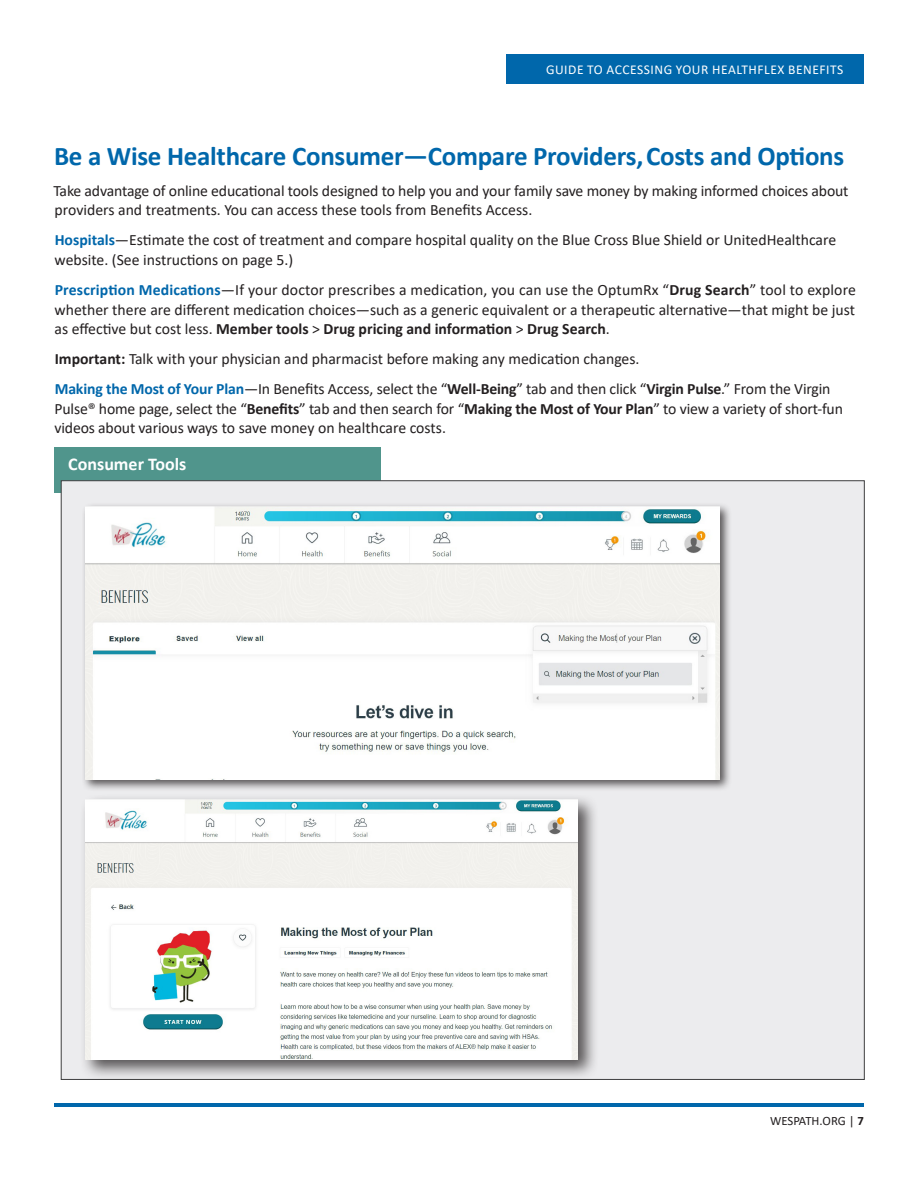
<style>
.page{position:relative;width:918px;height:1188px;background:#fff}
.page>*{position:absolute;margin:0;border:0;box-sizing:border-box;transform-origin:0 0}
.t1{font:700 27px "Calibri";letter-spacing:-.01em;color:#0067ab}
.t2{font:700 18px "Calibri";color:#fff}
.t3{font:15.75px/19.5px "Calibri";letter-spacing:-.01em;color:#231f20}
.t4{font:13.5px "Calibri";letter-spacing:.04em;color:#fff}
.t5{font:12.75px "Calibri";letter-spacing:-.005em;color:#231f20}
.s1{font-weight:700;color:#0067ab}
.s2{font-weight:700}
</style>
<div class="page">
<hr style="left:54px;top:1103px;width:810px;height:3px;background:#0067ab">
<div style="left:506px;top:54px;width:358px;height:29px;background:#0067ab"></div>
<div style="left:54px;top:447px;width:326px;height:45px;background:#50958c"></div>
<div style="left:61px;top:481px;width:804px;height:599px;background:#ececee;border:1px solid #3e3e3f"></div>
<div style="left:82px;top:503px;width:650px;height:289px;background:#231f20;opacity:.75"></div>
<img style="left:85px;top:506px;width:634px;height:273px">
<div style="left:79px;top:794px;width:520px;height:286px;background:#231f20;opacity:.75"></div>
<img style="left:85px;top:800px;width:493px;height:259px">
<p class="t4" style="left:546px;top:60px;width:299px">GUIDE TO ACCESSING YOUR HEALTHFLEX BENEFITS</p>
<p class="t1" style="left:54px;top:137px;width:792px">Be a Wise Healthcare Consumer—Compare Providers, Costs and Options</p>
<p class="t3" style="left:54px;top:180px;width:797px">Take advantage of online educational tools designed to help you and your family save money by making informed choices about providers and treatments. You can access these tools from Benefits Access.</p>
<p class="t3" style="left:55px;top:230px;width:783px"><span class="s1">Hospitals</span>—Estimate the cost of treatment and compare hospital quality on the Blue Cross Blue Shield or UnitedHealthcare website. (See instructions on page 5.)</p>
<p class="t3" style="left:54px;top:280px;width:803px;text-align:justify"><span class="s1">Prescription Medications</span>—If your doctor prescribes a medication, you can use the OptumRx “<span class="s2">Drug Search</span>” tool to explore whether there are different medication choices—such as a generic equivalent or a therapeutic alternative—that might be just as effective but cost less. <span class="s2">Member tools</span> &gt; <span class="s2">Drug pricing and information</span> &gt; <span class="s2">Drug Search</span>.</p>
<p class="t3" style="left:55px;top:349px;width:586px"><span class="s2">Important:</span> Talk with your physician and pharmacist before making any medication changes.</p>
<p class="t3" style="left:54px;top:379px;width:790px"><span class="s1">Making the Most of Your Plan</span>—In Benefits Access, select the “<span class="s2">Well-Being</span>” tab and then click “<span class="s2">Virgin Pulse</span>.” From the Virgin<br>Pulse® home page, select the “<span class="s2">Benefits</span>” tab and then search for “<span class="s2">Making the Most of Your Plan</span>” to view a variety of short-fun videos about various ways to save money on healthcare costs.</p>
<p class="t2" style="left:68px;top:451px;width:120px">Consumer Tools</p>
<p class="t5" style="left:770px;top:1112px;width:95px">WESPATH.ORG | <span class="s2">7</span></p>
</div>
